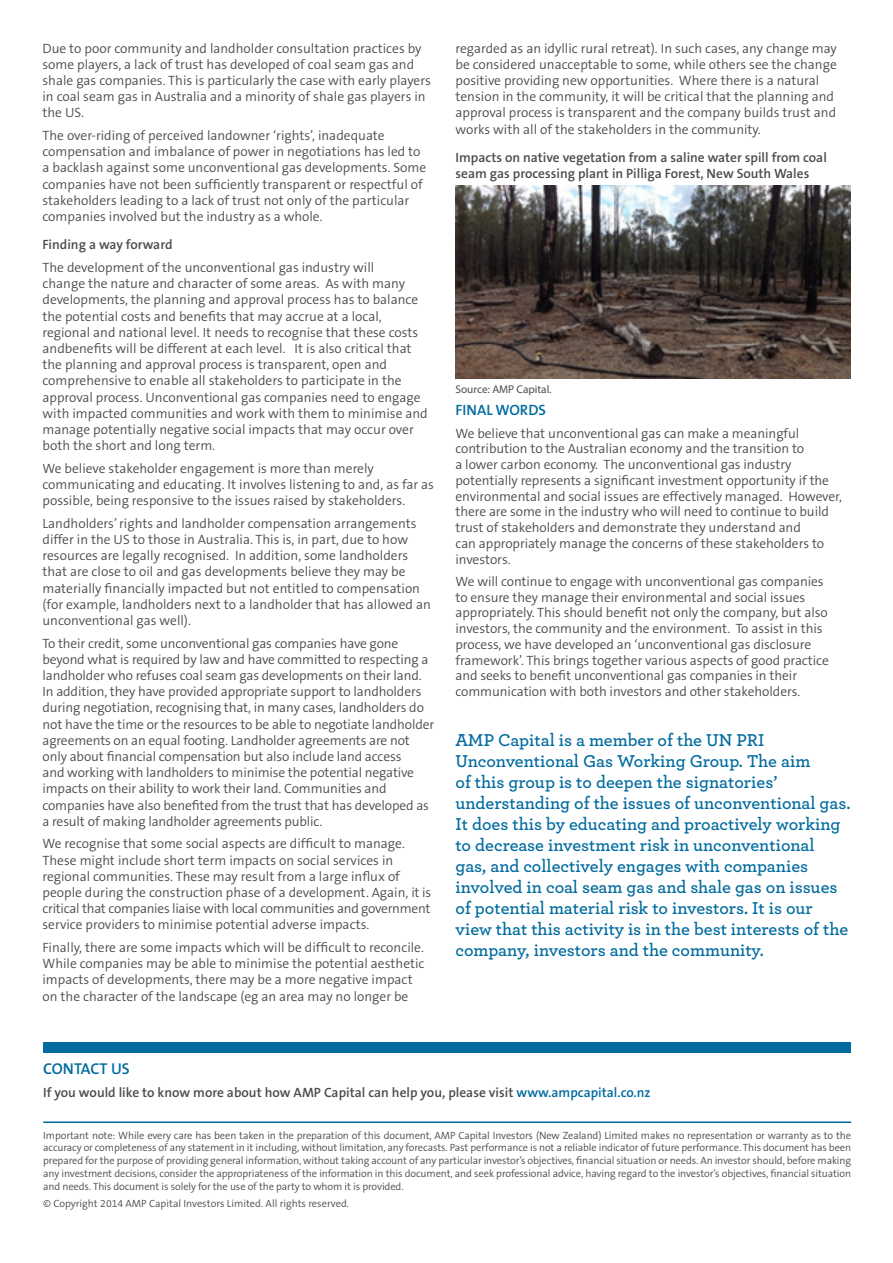
<style>
.page{position:relative;width:893px;height:1263px;background:#fff}
.page>*{position:absolute;margin:0;border:0;box-sizing:border-box;transform-origin:0 0}
.t1{font:600 18px/20.9px "Archer";color:#006b9f}
.t2{font:600 15.75px "The Sans B6";letter-spacing:-.005em;color:#006b9f}
.t3{font:600 15px "The Sans B6";letter-spacing:-.005em;color:#006b9f}
.Body_Text{font:300 13.5px/16.2px "The Sans B4";color:#4b4c4d}
.Heading_v2{font:600 13.5px/15.8px "The Sans B6";color:#4b4c4d}
.Source{font:11.25px "Myriad Pro";color:#4b4c4d}
.Disclaimer{font:300 10.5px/12.8px "The Sans B4";letter-spacing:-.01em;color:#4b4c4d;text-align:justify}
.s1{color:#006b9f}
</style>
<div class="page">
<img style="left:456px;top:186px;width:394px;height:193px">
<hr style="left:43px;top:1121px;width:808px;height:2px;background:#006b9f">
<div style="left:43px;top:1042px;width:808px;height:10px;background:#006b9f"></div>
<p class="Body_Text" style="left:43px;top:40px;width:390px">Due to poor community and landholder consultation practices by some players, a lack of trust has developed of coal seam gas and shale gas companies. This is particularly the case with early players in coal seam gas in Australia and a minority of shale gas players in the US.</p>
<p class="Body_Text" style="left:43px;top:128px;width:385px">The over-riding of perceived landowner ‘rights’, inadequate compensation and imbalance of power in negotiations has led to a backlash against some unconventional gas developments. Some companies have not been sufficiently transparent or respectful of stakeholders leading to a lack of trust not only of the particular companies involved but the industry as a whole.</p>
<p class="Heading_v2" style="left:43px;top:237px;width:132px">Finding a way forward</p>
<p class="Body_Text" style="left:43px;top:260px;width:387px">The development of the unconventional gas industry will<br>change the nature and character of some areas. As with many developments, the planning and approval process has to balance the potential costs and benefits that may accrue at a local, regional and national level. It needs to recognise that these costs andbenefits will be different at each level. It is also critical that the planning and approval process is transparent, open and comprehensive to enable all stakeholders to participate in the approval process. Unconventional gas companies need to engage with impacted communities and work with them to minimise and manage potentially negative social impacts that may occur over both the short and long term.</p>
<p class="Body_Text" style="left:43px;top:461px;width:393px">We believe stakeholder engagement is more than merely communicating and educating. It involves listening to and, as far as possible, being responsive to the issues raised by stakeholders.</p>
<p class="Body_Text" style="left:43px;top:516px;width:390px">Landholders’ rights and landholder compensation arrangements differ in the US to those in Australia. This is, in part, due to how resources are legally recognised. In addition, some landholders that are close to oil and gas developments believe they may be materially financially impacted but not entitled to compensation (for example, landholders next to a landholder that has allowed an unconventional gas well).</p>
<p class="Body_Text" style="left:43px;top:635px;width:393px">To their credit, some unconventional gas companies have gone beyond what is required by law and have committed to respecting a landholder who refuses coal seam gas developments on their land.<br>In addition, they have provided appropriate support to landholders during negotiation, recognising that, in many cases, landholders do not have the time or the resources to be able to negotiate landholder agreements on an equal footing. Landholder agreements are not only about financial compensation but also include land access<br>and working with landholders to minimise the potential negative impacts on their ability to work their land. Communities and companies have also benefited from the trust that has developed as a result of making landholder agreements public.</p>
<p class="Body_Text" style="left:43px;top:836px;width:390px">We recognise that some social aspects are difficult to manage.<br>These might include short term impacts on social services in regional communities. These may result from a large influx of people during the construction phase of a development. Again, it is critical that companies liaise with local communities and government service providers to minimise potential adverse impacts.</p>
<p class="Body_Text" style="left:43px;top:940px;width:384px">Finally, there are some impacts which will be difficult to reconcile.<br>While companies may be able to minimise the potential aesthetic impacts of developments, there may be a more negative impact on the character of the landscape (eg an area may no longer be</p>
<p class="Body_Text" style="left:455px;top:40px;width:383px">regarded as an idyllic rural retreat). In such cases, any change may be considered unacceptable to some, while others see the change positive providing new opportunities. Where there is a natural tension in the community, it will be critical that the planning and approval process is transparent and the company builds trust and works with all of the stakeholders in the community.</p>
<p class="Heading_v2" style="left:455px;top:150px;width:373px">Impacts on native vegetation from a saline water spill from coal seam gas processing plant in Pilliga Forest, New South Wales</p>
<p class="Source" style="left:455px;top:382px;width:98px">Source: AMP Capital.</p>
<p class="t3" style="left:455px;top:403px;width:92px">FINAL WORDS</p>
<p class="Body_Text" style="left:455px;top:426px;width:388px;line-height:15.8px">We believe that unconventional gas can make a meaningful contribution to the Australian economy and the transition to<br>a lower carbon economy. The unconventional gas industry potentially represents a significant investment opportunity if the environmental and social issues are effectively managed. However, there are some in the industry who will need to continue to build trust of stakeholders and demonstrate they understand and<br>can appropriately manage the concerns of these stakeholders to investors.</p>
<p class="Body_Text" style="left:455px;top:574px;width:375px;line-height:15.8px">We will continue to engage with unconventional gas companies to ensure they manage their environmental and social issues appropriately. This should benefit not only the company, but also investors, the community and the environment. To assist in this process, we have developed an ‘unconventional gas disclosure framework’. This brings together various aspects of good practice and seeks to benefit unconventional gas companies in their communication with both investors and other stakeholders.</p>
<p class="t1" style="left:455px;top:729px;width:396px">AMP Capital is a member of the UN PRI Unconventional Gas Working Group. The aim<br>of this group is to deepen the signatories’ understanding of the issues of unconventional gas.<br>It does this by educating and proactively working to decrease investment risk in unconventional<br>gas, and collectively engages with companies involved in coal seam gas and shale gas on issues of potential material risk to investors. It is our view that this activity is in the best interests of the company, investors and the community.</p>
<p class="t2" style="left:43px;top:1060px;width:88px">CONTACT US</p>
<p class="Heading_v2" style="left:43px;top:1085px;width:609px">If you would like to know more about how AMP Capital can help you, please visit <span class="s1">www.ampcapital.co.nz</span></p>
<p class="Disclaimer" style="left:43px;top:1129px;width:809px">Important note: While every care has been taken in the preparation of this document, AMP Capital Investors (New Zealand) Limited makes no representation or warranty as to the accuracy or completeness of any statement in it including, without limitation, any forecasts. Past performance is not a reliable indicator of future performance. This document has been prepared for the purpose of providing general information, without taking account of any particular investor’s objectives, financial situation or needs. An investor should, before making any investment decisions, consider the appropriateness of the information in this document, and seek professional advice, having regard to the investor’s objectives, financial situation and needs. This document is solely for the use of the party to whom it is provided.</p>
<p class="Disclaimer" style="left:43px;top:1197px;width:307px">© Copyright 2014 AMP Capital Investors Limited. All rights reserved.</p>
</div>
